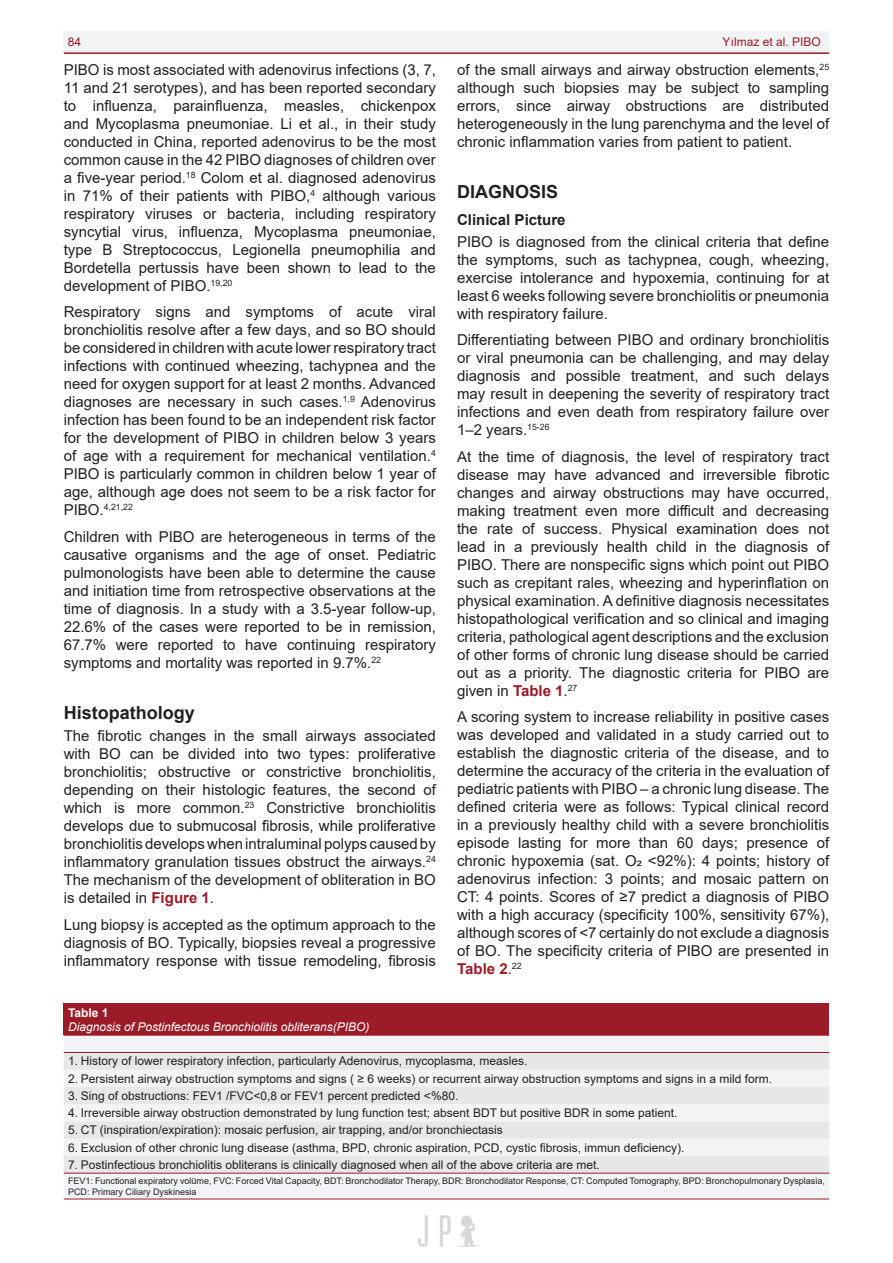
<style>
.page{position:relative;width:893px;height:1263px;background:#fff}
.page>*{position:absolute;margin:0;border:0;box-sizing:border-box;transform-origin:0 0}
.Metin_Başlıkları{font:700 18px "Arial";color:#231f20}
.Ana_Metin{font:15px/18px "Arial";color:#231f20;text-align:justify}
.Yan_Başlıklar{font:700 15px "Arial";color:#231f20}
.t1{font:12px "Arial";color:#231f20}
.Tablo_başlık{font:italic 12px "Arial";color:#fff}
.t2{font:12px "Arial";color:#9b1b27}
.Tablo_başlık-2{font:700 12px "Arial";color:#fff}
.Tablo{font:9px/10.8px "Arial";color:#231f20}
.Ana_Metin-2{font:8.7px "Arial";color:#231f20}
.s1{font-size:15px}
.s2{font-weight:700;color:#9b1b27}
</style>
<div class="page">
<div style="left:64px;top:31px;width:765px;height:21px;background:#f2f3f4"></div>
<hr style="left:64px;top:52px;width:765px;height:2px;background:#9b1b27">
<img style="left:418px;top:1215px;width:61px;height:32px">
<div style="left:64px;top:1003px;width:765px;height:32px;background:#9b1b27"></div>
<div style="left:64px;top:1036px;width:765px;height:163px;background:#f2f3f4"></div>
<svg style="left:64px;top:1053px;width:765px;height:120px;fill:#e6e7e9"></svg>
<hr style="left:64px;top:1173px;width:765px;height:1px;background:#9b1b27">
<hr style="left:64px;top:1199px;width:765px;height:1px;background:#9b1b27">
<hr style="left:64px;top:1035px;width:765px;height:1px;background:#9b1b27">
<hr style="left:64px;top:1052px;width:765px;height:1px;background:#9b1b27">
<p class="t2" style="left:68px;top:34px;width:15px">84</p>
<p class="t2" style="left:723px;top:34px;width:100px">Yılmaz et al. PIBO</p>
<p class="Ana_Metin" style="left:64px;top:60px;width:374px">PIBO is most associated with adenovirus infections (3, 7, 11 and 21 serotypes), and has been reported secondary to influenza, parainfluenza, measles, chickenpox and Mycoplasma pneumoniae. Li et al., in their study conducted in China, reported adenovirus to be the most common cause in the 42 PIBO diagnoses of children over a five-year period.<sup>18</sup> Colom et al. diagnosed adenovirus in 71% of their patients with PIBO,<sup>4</sup> although various respiratory viruses or bacteria, including respiratory syncytial virus, influenza, Mycoplasma pneumoniae, type B Streptococcus, Legionella pneumophilia and Bordetella pertussis have been shown to lead to the development of PIBO.<sup>19,20</sup></p>
<p class="Ana_Metin" style="left:64px;top:303px;width:374px">Respiratory signs and symptoms of acute viral bronchiolitis resolve after a few days, and so BO should be considered in children with acute lower respiratory tract infections with continued wheezing, tachypnea and the need for oxygen support for at least 2 months. Advanced diagnoses are necessary in such cases.<sup>1,9</sup> Adenovirus infection has been found to be an independent risk factor for the development of PIBO in children below 3 years of age with a requirement for mechanical ventilation.<sup>4<br></sup>PIBO is particularly common in children below 1 year of age, although age does not seem to be a risk factor for</p>
<p class="Ana_Metin-2" style="left:64px;top:501px;width:71px"><span class="s1">PIBO.</span>4,21,22</p>
<p class="Ana_Metin" style="left:64px;top:527px;width:374px">Children with PIBO are heterogeneous in terms of the causative organisms and the age of onset. Pediatric pulmonologists have been able to determine the cause and initiation time from retrospective observations at the time of diagnosis. In a study with a 3.5-year follow-up, 22.6% of the cases were reported to be in remission, 67.7% were reported to have continuing respiratory symptoms and mortality was reported in 9.7%.<sup>22</sup></p>
<p class="Metin_Başlıkları" style="left:64px;top:700px;width:133px">Histopathology</p>
<p class="Ana_Metin" style="left:64px;top:727px;width:374px">The fibrotic changes in the small airways associated with BO can be divided into two types: proliferative bronchiolitis; obstructive or constrictive bronchiolitis, depending on their histologic features, the second of which is more common.<sup>23</sup> Constrictive bronchiolitis develops due to submucosal fibrosis, while proliferative bronchiolitis develops when intraluminal polyps caused by inflammatory granulation tissues obstruct the airways.<sup>24<br></sup>The mechanism of the development of obliteration in BO is detailed in <span class="s2">Figure 1</span>.</p>
<p class="Ana_Metin" style="left:64px;top:915px;width:374px">Lung biopsy is accepted as the optimum approach to the diagnosis of BO. Typically, biopsies reveal a progressive inflammatory response with tissue remodeling, fibrosis</p>
<p class="Ana_Metin" style="left:457px;top:60px;width:374px">of the small airways and airway obstruction elements,<sup>25 </sup>although such biopsies may be subject to sampling errors, since airway obstructions are distributed heterogeneously in the lung parenchyma and the level of chronic inflammation varies from patient to patient.</p>
<p class="Metin_Başlıkları" style="left:457px;top:179px;width:103px">DIAGNOSIS</p>
<p class="Yan_Başlıklar" style="left:457px;top:209px;width:110px">Clinical Picture</p>
<p class="Ana_Metin" style="left:457px;top:232px;width:374px">PIBO is diagnosed from the clinical criteria that define the symptoms, such as tachypnea, cough, wheezing, exercise intolerance and hypoxemia, continuing for at least 6 weeks following severe bronchiolitis or pneumonia with respiratory failure.</p>
<p class="Ana_Metin" style="left:457px;top:331px;width:374px">Differentiating between PIBO and ordinary bronchiolitis or viral pneumonia can be challenging, and may delay diagnosis and possible treatment, and such delays may result in deepening the severity of respiratory tract infections and even death from respiratory failure over 1–2 years.<sup>15-26</sup></p>
<p class="Ana_Metin" style="left:457px;top:447px;width:374px">At the time of diagnosis, the level of respiratory tract disease may have advanced and irreversible fibrotic changes and airway obstructions may have occurred, making treatment even more difficult and decreasing the rate of success. Physical examination does not lead in a previously health child in the diagnosis of PIBO. There are nonspecific signs which point out PIBO such as crepitant rales, wheezing and hyperinflation on physical examination. A definitive diagnosis necessitates histopathological verification and so clinical and imaging criteria, pathological agent descriptions and the exclusion of other forms of chronic lung disease should be carried out as a priority. The diagnostic criteria for PIBO are given in <span class="s2">Table 1</span>.<sup>27</sup></p>
<p class="Ana_Metin" style="left:457px;top:708px;width:374px">A scoring system to increase reliability in positive cases was developed and validated in a study carried out to establish the diagnostic criteria of the disease, and to determine the accuracy of the criteria in the evaluation of pediatric patients with PIBO – a chronic lung disease. The defined criteria were as follows: Typical clinical record in a previously healthy child with a severe bronchiolitis episode lasting for more than 60 days; presence of chronic hypoxemia (sat. O2 &lt;92%): 4 points; history of adenovirus infection: 3 points; and mosaic pattern on CT: 4 points. Scores of ≥7 predict a diagnosis of PIBO with a high accuracy (specificity 100%, sensitivity 67%), although scores of &lt;7 certainly do not exclude a diagnosis of BO. The specificity criteria of PIBO are presented in <span class="s2">Table 2</span>.<sup>22</sup></p>
<p class="Tablo_başlık-2" style="left:68px;top:1004px;width:42px">Table 1</p>
<p class="Tablo_başlık" style="left:68px;top:1019px;width:303px">Diagnosis of Postinfectous Bronchiolitis obliterans(PIBO)</p>
<p class="t1" style="left:68px;top:1053px;width:461px">1. History of lower respiratory infection, particularly Adenovirus, mycoplasma, measles.</p>
<p class="t1" style="left:68px;top:1070px;width:706px">2. Persistent airway obstruction symptoms and signs ( ≥ 6 weeks) or recurrent airway obstruction symptoms and signs in a mild form.</p>
<p class="t1" style="left:68px;top:1087px;width:392px">3. Sing of obstructions: FEV1 /FVC&lt;0,8 or FEV1 percent predicted &lt;%80.</p>
<p class="t1" style="left:68px;top:1105px;width:611px">4. Irreversible airway obstruction demonstrated by lung function test; absent BDT but positive BDR in some patient.</p>
<p class="t1" style="left:68px;top:1122px;width:436px">5. CT (inspiration/expiration): mosaic perfusion, air trapping, and/or bronchiectasis</p>
<p class="t1" style="left:68px;top:1139px;width:618px">6. Exclusion of other chronic lung disease (asthma, BPD, chronic aspiration, PCD, cystic fibrosis, immun deficiency).</p>
<p class="t1" style="left:68px;top:1156px;width:533px">7. Postinfectious bronchiolitis obliterans is clinically diagnosed when all of the above criteria are met.</p>
<p class="Tablo" style="left:68px;top:1175px;width:758px">FEV1: Functional expiratory volüme, FVC: Forced Vital Capacity, BDT: Bronchodilator Therapy, BDR: Bronchodilator Response, CT: Computed Tomography, BPD: Bronchopulmonary Dysplasia,<br>PCD: Primary Ciliary Dyskinesia</p>
</div>
